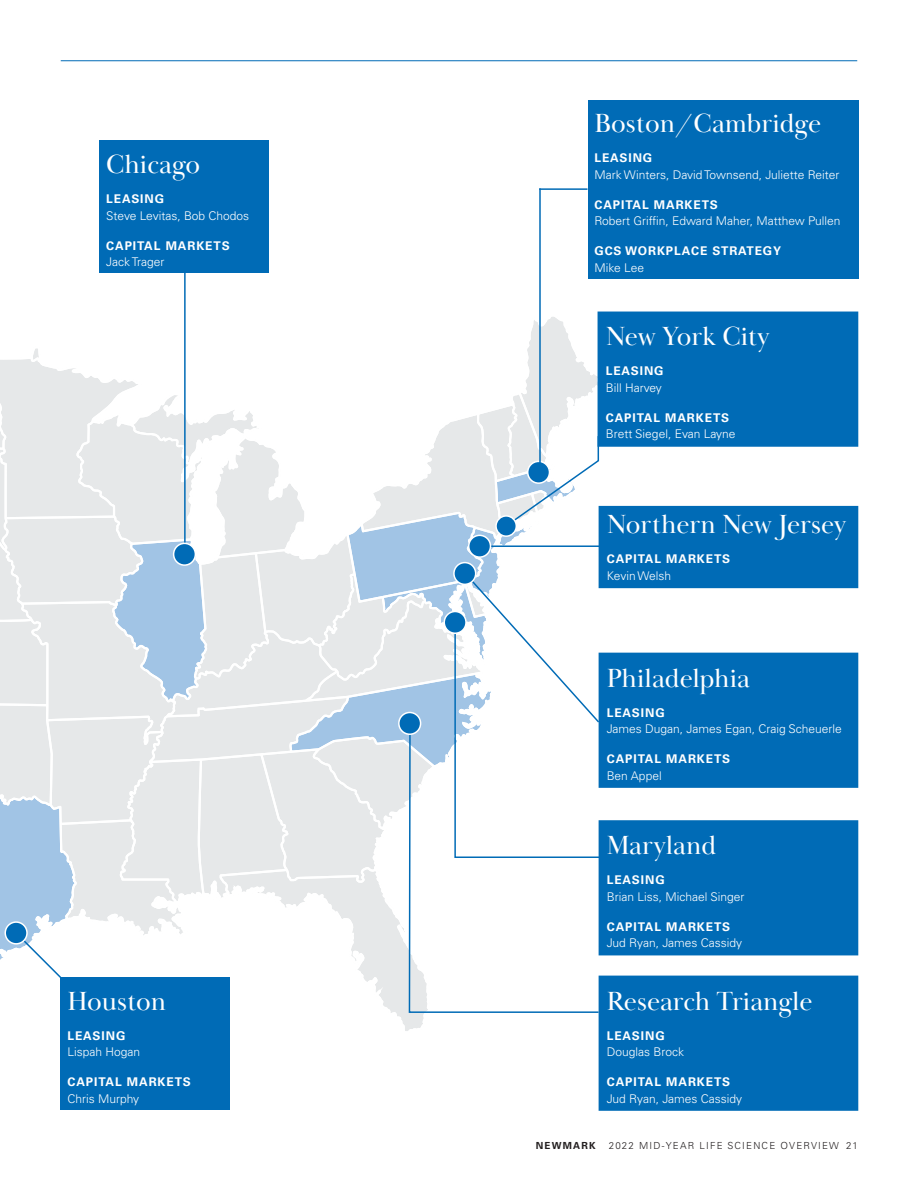
<style>
.page{position:relative;width:918px;height:1188px;background:#fff}
.page>*{position:absolute;margin:0;border:0;box-sizing:border-box;transform-origin:0 0}
.t1{font:27px "Baskerville Display PT";color:#fff}
.t2{font:300 12px "Univers LT Pro 45";color:#fff}
.t3{font:700 12px "Univers LT Pro 65";letter-spacing:.075em;color:#fff}
.t4{font:300 9.75px "Univers LT Pro 45";letter-spacing:.125em;color:#231f20}
.t5{font:700 9.75px "Univers LT Pro 65";letter-spacing:.125em;color:#231f20}
</style>
<div class="page">
<hr style="left:61px;top:60px;width:796px;height:1px;background:#006bb6">
<hr style="left:184px;top:204px;width:2px;height:350px;background:#006bb6">
<svg style="left:0;top:310px;width:606px;height:731px"></svg>
<svg style="left:408px;top:722px;width:192px;height:292px"></svg>
<div style="left:5px;top:922px;width:22px;height:22px;background:#006bb6;border-radius:50%"></div>
<div style="left:4px;top:921px;width:24px;height:24px;border:2px solid #fff;border-radius:50%"></div>
<div style="left:174px;top:543px;width:21px;height:22px;background:#006bb6;border-radius:50%"></div>
<div style="left:173px;top:543px;width:23px;height:23px;border:2px solid #fff;border-radius:50%"></div>
<div style="left:399px;top:713px;width:22px;height:21px;background:#006bb6;border-radius:50%"></div>
<div style="left:398px;top:712px;width:23px;height:23px;border:2px solid #fff;border-radius:50%"></div>
<div style="left:444px;top:612px;width:22px;height:21px;background:#006bb6;border-radius:50%"></div>
<div style="left:444px;top:611px;width:23px;height:23px;border:2px solid #fff;border-radius:50%"></div>
<div style="left:454px;top:563px;width:22px;height:21px;background:#006bb6;border-radius:50%"></div>
<div style="left:453px;top:562px;width:23px;height:23px;border:2px solid #fff;border-radius:50%"></div>
<div style="left:469px;top:535px;width:21px;height:22px;background:#006bb6;border-radius:50%"></div>
<div style="left:468px;top:535px;width:23px;height:23px;border:2px solid #fff;border-radius:50%"></div>
<div style="left:496px;top:516px;width:20px;height:20px;background:#006bb6;border-radius:50%"></div>
<div style="left:495px;top:515px;width:22px;height:22px;border:2px solid #fff;border-radius:50%"></div>
<div style="left:528px;top:461px;width:21px;height:22px;background:#006bb6;border-radius:50%"></div>
<div style="left:527px;top:461px;width:23px;height:23px;border:2px solid #fff;border-radius:50%"></div>
<div style="left:61px;top:977px;width:169px;height:132px;background:#006bb6"></div>
<div style="left:599px;top:976px;width:259px;height:134px;background:#006bb6"></div>
<div style="left:599px;top:976px;width:259px;height:135px;border:2px solid #006bb6"></div>
<div style="left:100px;top:141px;width:169px;height:132px;background:#006bb6"></div>
<div style="left:588px;top:100px;width:270px;height:178px;background:#006bb6"></div>
<hr style="left:539px;top:188px;width:2px;height:288px;background:#006bb6">
<hr style="left:539px;top:188px;width:49px;height:2px;background:#006bb6">
<div style="left:598px;top:312px;width:260px;height:134px;background:#006bb6"></div>
<div style="left:598px;top:312px;width:260px;height:135px;border:2px solid #006bb6"></div>
<div style="left:599px;top:507px;width:259px;height:80px;background:#006bb6"></div>
<div style="left:599px;top:506px;width:259px;height:82px;border:2px solid #006bb6"></div>
<div style="left:599px;top:821px;width:259px;height:134px;background:#006bb6"></div>
<div style="left:599px;top:820px;width:259px;height:135px;border:2px solid #006bb6"></div>
<div style="left:599px;top:653px;width:259px;height:134px;background:#006bb6"></div>
<div style="left:599px;top:653px;width:259px;height:135px;border:2px solid #006bb6"></div>
<h1 class="t1" style="left:106px;top:148px;width:96px">Chicago</h1>
<p class="t3" style="left:106px;top:190px;width:59px">LEASING</p>
<p class="t2" style="left:106px;top:207px;width:144px">Steve Levitas, Bob Chodos</p>
<p class="t3" style="left:106px;top:237px;width:125px">CAPITAL MARKETS</p>
<p class="t2" style="left:106px;top:254px;width:60px">Jack Trager</p>
<h1 class="t1" style="left:68px;top:985px;width:100px">Houston</h1>
<p class="t3" style="left:68px;top:1027px;width:59px">LEASING</p>
<p class="t2" style="left:68px;top:1044px;width:74px">Lispah Hogan</p>
<p class="t3" style="left:68px;top:1073px;width:125px">CAPITAL MARKETS</p>
<p class="t2" style="left:68px;top:1090px;width:73px">Chris Murphy</p>
<h1 class="t1" style="left:594px;top:107px;width:228px">Boston/Cambridge</h1>
<p class="t3" style="left:594px;top:150px;width:59px">LEASING</p>
<p class="t2" style="left:594px;top:167px;width:247px">Mark Winters, David Townsend, Juliette Reiter</p>
<p class="t3" style="left:594px;top:196px;width:125px">CAPITAL MARKETS</p>
<p class="t2" style="left:594px;top:213px;width:248px">Robert Griffin, Edward Maher, Matthew Pullen</p>
<p class="t3" style="left:594px;top:243px;width:188px">GCS WORKPLACE STRATEGY</p>
<p class="t2" style="left:594px;top:260px;width:51px">Mike Lee</p>
<h1 class="t1" style="left:606px;top:321px;width:165px">New York City</h1>
<p class="t3" style="left:606px;top:363px;width:59px">LEASING</p>
<p class="t2" style="left:606px;top:380px;width:58px">Bill Harvey</p>
<p class="t3" style="left:606px;top:409px;width:125px">CAPITAL MARKETS</p>
<p class="t2" style="left:606px;top:426px;width:131px">Brett Siegel, Evan Layne</p>
<h1 class="t1" style="left:607px;top:508px;width:241px">Northern New Jersey</h1>
<p class="t3" style="left:607px;top:551px;width:125px">CAPITAL MARKETS</p>
<p class="t2" style="left:607px;top:568px;width:66px">Kevin Welsh</p>
<h1 class="t1" style="left:607px;top:662px;width:145px">Philadelphia</h1>
<p class="t3" style="left:607px;top:704px;width:59px">LEASING</p>
<p class="t2" style="left:607px;top:721px;width:237px">James Dugan, James Egan, Craig Scheuerle</p>
<p class="t3" style="left:607px;top:750px;width:125px">CAPITAL MARKETS</p>
<p class="t2" style="left:607px;top:767px;width:56px">Ben Appel</p>
<h1 class="t1" style="left:607px;top:829px;width:111px">Maryland</h1>
<p class="t3" style="left:607px;top:872px;width:59px">LEASING</p>
<p class="t2" style="left:607px;top:889px;width:139px">Brian Liss, Michael Singer</p>
<p class="t3" style="left:607px;top:918px;width:125px">CAPITAL MARKETS</p>
<p class="t2" style="left:607px;top:935px;width:137px">Jud Ryan, James Cassidy</p>
<h1 class="t1" style="left:607px;top:985px;width:207px">Research Triangle</h1>
<p class="t3" style="left:607px;top:1027px;width:59px">LEASING</p>
<p class="t2" style="left:607px;top:1044px;width:79px">Douglas Brock</p>
<p class="t3" style="left:607px;top:1073px;width:125px">CAPITAL MARKETS</p>
<p class="t2" style="left:607px;top:1090px;width:137px">Jud Ryan, James Cassidy</p>
<p class="t5" style="left:536px;top:1139px;width:61px">NEWMARK</p>
<p class="t4" style="left:609px;top:1139px;width:251px">2022 MID-YEAR LIFE SCIENCE OVERVIEW 21</p>
</div>
